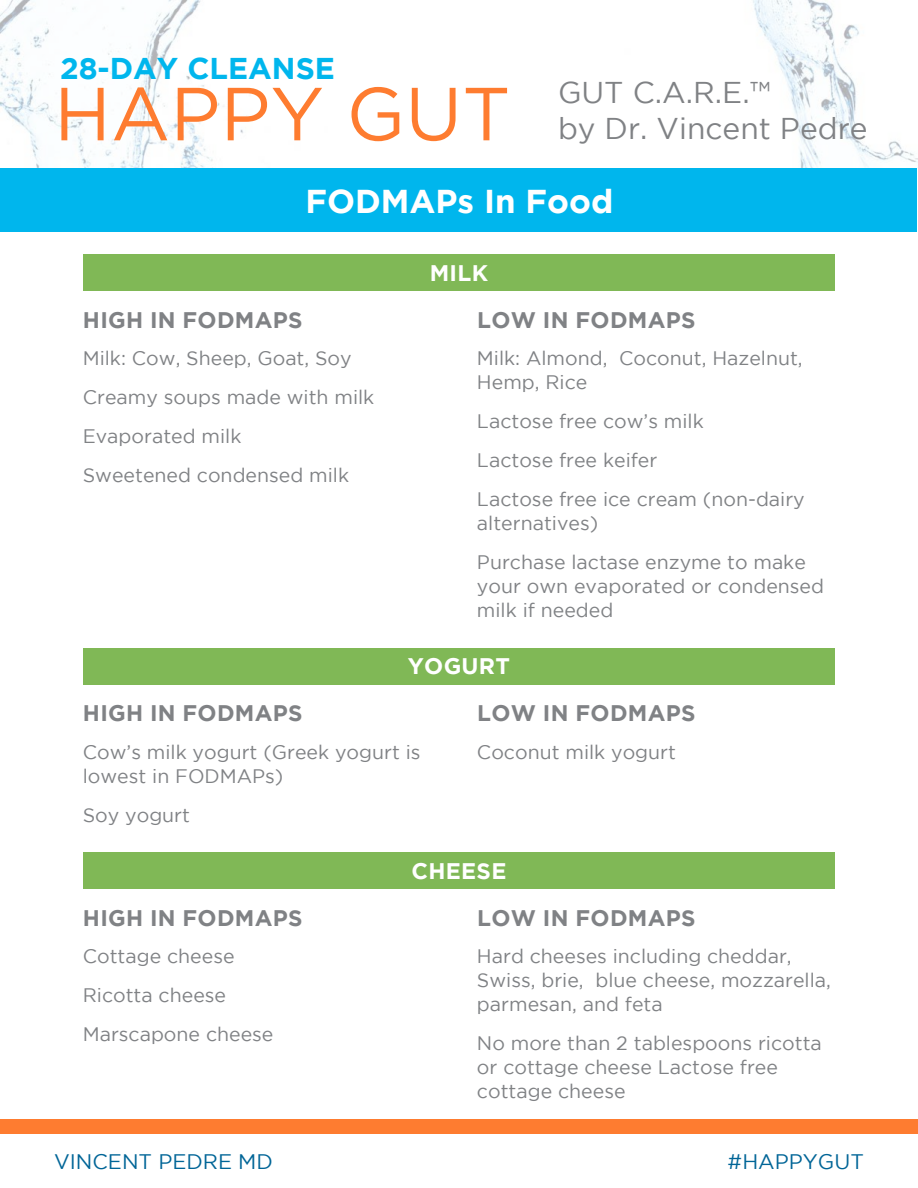
<style>
.page{position:relative;width:918px;height:1188px;background:#fff}
.page>*{position:absolute;margin:0;border:0;box-sizing:border-box;transform-origin:0 0}
.t1{font:75px "Gotham";color:#fe7c30}
.t2{font:700 33px "Gotham";color:#fff}
.t3{font:30px/36px "Gotham";color:#808285}
.t4{font:700 30px "Gotham";color:#00b6ed}
.t5{font:700 22.5px "Gotham";letter-spacing:.015em;color:#808285}
.t6{font:700 22.5px "Gotham";letter-spacing:.015em;color:#fff}
.t7{font:21px "Gotham";color:#006597}
.t8{font:19.5px/39px "Gotham";color:#808285}
</style>
<div class="page">
<div style="left:0;top:1119px;width:918px;height:15px;background:#fe7c30"></div>
<img style="left:0;top:0;width:918px;height:168px">
<div style="left:1px;top:168px;width:916px;height:63px;background:#00b6ed"></div>
<div style="left:84px;top:255px;width:751px;height:36px;background:#80b856"></div>
<div style="left:84px;top:648px;width:751px;height:36px;background:#80b856"></div>
<div style="left:84px;top:853px;width:751px;height:36px;background:#80b856"></div>
<h3 class="t4" style="left:60px;top:51px;width:276px">28-DAY CLEANSE</h3>
<h1 class="t1" style="left:54px;top:72px;width:458px">HAPPY GUT</h1>
<h3 class="t3" style="left:558px;top:74px;width:311px">GUT C.A.R.E.™<br>by Dr. Vincent Pedre</h3>
<h2 class="t2" style="left:305px;top:182px;width:310px">FODMAPs In Food</h2>
<p class="t6" style="left:430px;top:260px;width:60px">MILK</p>
<p class="t5" style="left:83px;top:307px;width:221px">HIGH IN FODMAPS</p>
<p class="t5" style="left:477px;top:307px;width:220px">LOW IN FODMAPS</p>
<p class="t8" style="left:83px;top:339px;width:293px">Milk: Cow, Sheep, Goat, Soy<br>Creamy soups made with milk<br>Evaporated milk<br>Sweetened condensed milk</p>
<p class="t8" style="left:477px;top:346px;width:327px;line-height:24px">Milk: Almond, Coconut, Hazelnut,<br>Hemp, Rice</p>
<p class="t8" style="left:477px;top:402px;width:329px">Lactose free cow’s milk<br>Lactose free keifer<br>Lactose free ice cream (non-dairy</p>
<p class="t8" style="left:477px;top:504px;width:330px">alternatives)<br>Purchase lactase enzyme to make</p>
<p class="t8" style="left:477px;top:574px;width:349px;line-height:24px">your own evaporated or condensed milk if needed</p>
<p class="t6" style="left:408px;top:654px;width:104px">YOGURT</p>
<p class="t5" style="left:83px;top:700px;width:221px">HIGH IN FODMAPS</p>
<p class="t5" style="left:477px;top:700px;width:220px">LOW IN FODMAPS</p>
<p class="t8" style="left:83px;top:739px;width:339px;line-height:24px">Cow’s milk yogurt (Greek yogurt is lowest in FODMAPs)</p>
<p class="t8" style="left:83px;top:795px;width:109px">Soy yogurt</p>
<p class="t8" style="left:477px;top:732px;width:201px">Coconut milk yogurt</p>
<p class="t5" style="left:83px;top:905px;width:221px">HIGH IN FODMAPS</p>
<p class="t8" style="left:83px;top:936px;width:192px">Cottage cheese<br>Ricotta cheese<br>Marscapone cheese</p>
<p class="t6" style="left:412px;top:858px;width:96px">CHEESE</p>
<p class="t5" style="left:477px;top:905px;width:220px">LOW IN FODMAPS</p>
<p class="t8" style="left:477px;top:944px;width:355px;line-height:24px">Hard cheeses including cheddar,<br>Swiss, brie, blue cheese, mozzarella, parmesan, and feta</p>
<p class="t8" style="left:477px;top:1031px;width:346px;line-height:24px">No more than 2 tablespoons ricotta or cottage cheese Lactose free cottage cheese</p>
<p class="t7" style="left:54px;top:1150px;width:220px">VINCENT PEDRE MD</p>
<p class="t7" style="left:728px;top:1150px;width:138px">#HAPPYGUT</p>
</div>
